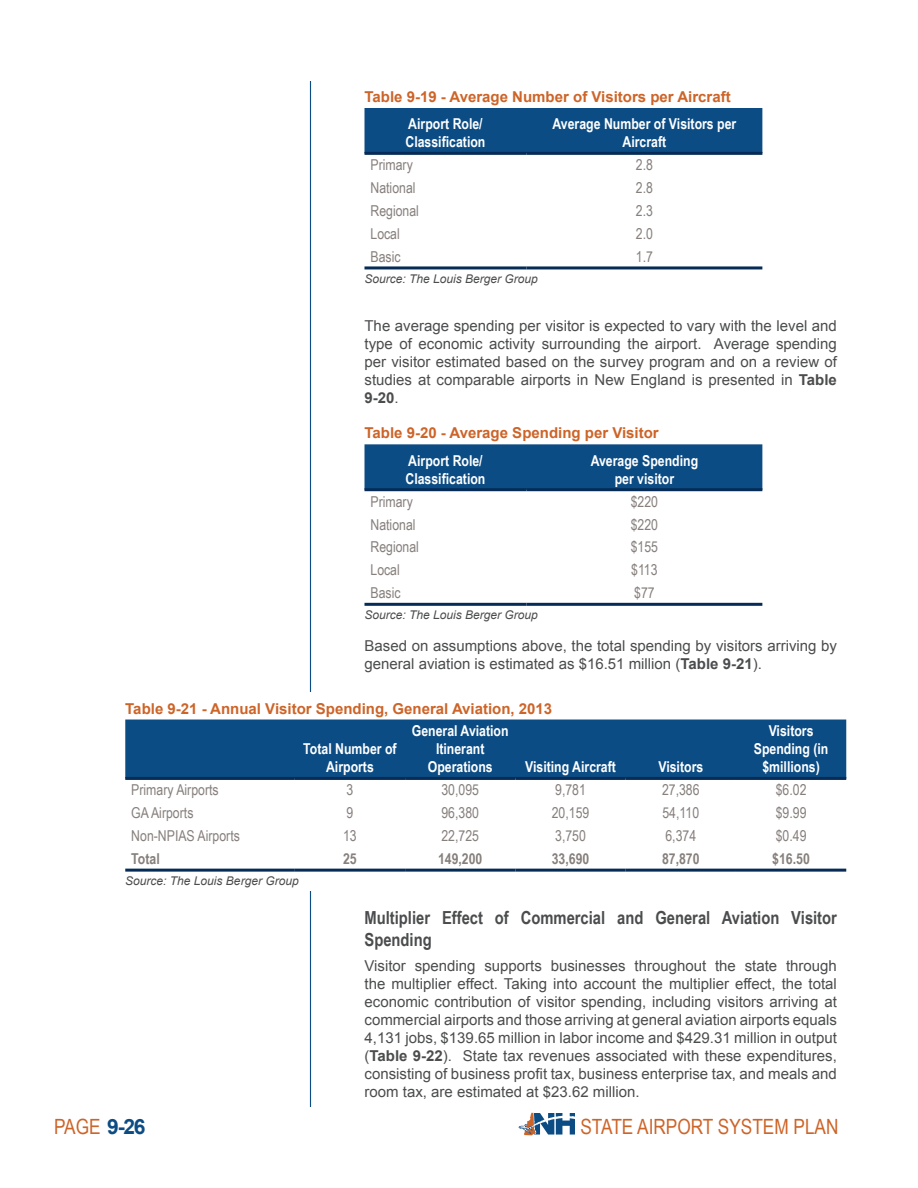
<style>
.page{position:relative;width:918px;height:1188px;background:#fff}
.page>*{position:absolute;margin:0;border:0;box-sizing:border-box;transform-origin:0 0}
.t1{font:21px "Arial Narrow";color:#cd6428}
.Heading__Bold_No_Cap{font:700 18px/21.6px "Arial Narrow";color:#4b4c4d}
.REGULAR_paragraph{font:15px/18px "Arial";color:#4b4c4d;text-align:justify}
.t2{font:700 15px/18px "Arial Narrow";color:#fff;text-align:center}
.t3{font:15px "Arial Narrow";color:#867f7c}
.t4{font:700 15px "Arial";color:#cd6428}
.t5{font:700 15px "Arial Narrow";color:#867f7c}
.t6{font:italic 12px "Arial";color:#4b4c4d}
.s1{font-weight:700}
.s2{font-family:"Arial";font-weight:700;color:#0c4c84}
</style>
<div class="page">
<hr style="left:310px;top:81px;width:1px;height:1026px;background:#0c4c84">
<svg style="left:519px;top:1112px;width:56px;height:24px"></svg>
<div style="left:364px;top:108px;width:398px;height:44px;background:#0c4c84"></div>
<hr style="left:364px;top:152px;width:162px;height:3px;background:#052b56">
<hr style="left:526px;top:152px;width:236px;height:3px;background:#052b56">
<hr style="left:364px;top:266px;width:162px;height:3px;background:#052b56">
<hr style="left:526px;top:266px;width:236px;height:3px;background:#052b56">
<svg style="left:364px;top:491px;width:398px;height:112px"></svg>
<div style="left:364px;top:444px;width:398px;height:44px;background:#0c4c84"></div>
<hr style="left:364px;top:488px;width:162px;height:3px;background:#052b56">
<hr style="left:526px;top:488px;width:236px;height:3px;background:#052b56">
<hr style="left:364px;top:603px;width:162px;height:3px;background:#052b56">
<hr style="left:526px;top:603px;width:236px;height:3px;background:#052b56">
<div style="left:125px;top:693px;width:721px;height:198px;background:#fff"></div>
<svg style="left:125px;top:719px;width:721px;height:150px"></svg>
<div style="left:125px;top:720px;width:721px;height:57px;background:#0c4c84"></div>
<hr style="left:125px;top:777px;width:170px;height:3px;background:#052b56">
<hr style="left:295px;top:777px;width:110px;height:3px;background:#052b56">
<hr style="left:405px;top:777px;width:110px;height:3px;background:#052b56">
<hr style="left:515px;top:777px;width:111px;height:3px;background:#052b56">
<hr style="left:626px;top:777px;width:110px;height:3px;background:#052b56">
<hr style="left:736px;top:777px;width:110px;height:3px;background:#052b56">
<hr style="left:125px;top:869px;width:170px;height:3px;background:#052b56">
<hr style="left:295px;top:869px;width:110px;height:3px;background:#052b56">
<hr style="left:405px;top:869px;width:110px;height:3px;background:#052b56">
<hr style="left:515px;top:869px;width:111px;height:3px;background:#052b56">
<hr style="left:626px;top:869px;width:110px;height:3px;background:#052b56">
<hr style="left:736px;top:869px;width:110px;height:3px;background:#052b56">
<p class="t4" style="left:364px;top:87px;width:368px">Table 9-19 - Average Number of Visitors per Aircraft</p>
<p class="t2" style="left:406px;top:114px;width:81px;text-align:left">Airport Role/<br>Classification</p>
<p class="t2" style="left:553px;top:114px;width:185px">Average Number of Visitors per<br>Aircraft</p>
<p class="t3" style="left:370px;top:154px;width:44px">Primary</p>
<p class="t3" style="left:636px;top:154px;width:19px">2.8</p>
<p class="t3" style="left:370px;top:177px;width:47px">National</p>
<p class="t3" style="left:636px;top:177px;width:19px">2.8</p>
<p class="t3" style="left:370px;top:200px;width:50px">Regional</p>
<p class="t3" style="left:636px;top:200px;width:19px">2.3</p>
<p class="t3" style="left:370px;top:223px;width:31px">Local</p>
<p class="t3" style="left:636px;top:223px;width:19px">2.0</p>
<p class="t3" style="left:370px;top:246px;width:32px">Basic</p>
<p class="t3" style="left:636px;top:246px;width:19px">1.7</p>
<p class="t6" style="left:364px;top:271px;width:175px">Source: The Louis Berger Group</p>
<p class="REGULAR_paragraph" style="left:364px;top:317px;width:474px">The average spending per visitor is expected to vary with the level and type of economic activity surrounding the airport. Average spending per visitor estimated based on the survey program and on a review of studies at comparable airports in New England is presented in <span class="s1">Table 9-20</span>.</p>
<p class="t4" style="left:364px;top:423px;width:296px">Table 9-20 - Average Spending per Visitor</p>
<p class="t2" style="left:406px;top:451px;width:81px;text-align:left">Airport Role/<br>Classification</p>
<p class="t2" style="left:591px;top:451px;width:109px">Average Spending</p>
<p class="t2" style="left:615px;top:469px;width:61px">per visitor</p>
<p class="t3" style="left:370px;top:490px;width:44px">Primary</p>
<p class="t3" style="left:631px;top:490px;width:29px">$220</p>
<p class="t3" style="left:370px;top:513px;width:47px">National</p>
<p class="t3" style="left:631px;top:513px;width:29px">$220</p>
<p class="t3" style="left:370px;top:536px;width:50px">Regional</p>
<p class="t3" style="left:631px;top:536px;width:29px">$155</p>
<p class="t3" style="left:370px;top:559px;width:31px">Local</p>
<p class="t3" style="left:631px;top:559px;width:28px">$113</p>
<p class="t3" style="left:370px;top:582px;width:32px">Basic</p>
<p class="t3" style="left:634px;top:582px;width:22px">$77</p>
<p class="t6" style="left:364px;top:607px;width:175px">Source: The Louis Berger Group</p>
<p class="REGULAR_paragraph" style="left:364px;top:637px;width:474px">Based on assumptions above, the total spending by visitors arriving by general aviation is estimated as $16.51 million (<span class="s1">Table 9-21</span>).</p>
<p class="t4" style="left:125px;top:698px;width:429px">Table 9-21 - Annual Visitor Spending, General Aviation, 2013</p>
<p class="t2" style="left:303px;top:739px;width:95px">Total Number of<br>Airports</p>
<p class="t2" style="left:412px;top:721px;width:98px">General Aviation<br>Itinerant<br>Operations</p>
<p class="t2" style="left:525px;top:757px;width:92px">Visiting Aircraft</p>
<p class="t2" style="left:658px;top:757px;width:46px">Visitors</p>
<p class="t2" style="left:754px;top:721px;width:76px">Visitors<br>Spending (in $millions)</p>
<p class="t3" style="left:131px;top:779px;width:89px">Primary Airports</p>
<p class="t3" style="left:347px;top:779px;width:8px">3</p>
<p class="t3" style="left:441px;top:779px;width:39px">30,095</p>
<p class="t3" style="left:555px;top:779px;width:32px">9,781</p>
<p class="t3" style="left:662px;top:779px;width:39px">27,386</p>
<p class="t3" style="left:776px;top:779px;width:32px">$6.02</p>
<p class="t3" style="left:131px;top:802px;width:64px">GA Airports</p>
<p class="t3" style="left:347px;top:802px;width:8px">9</p>
<p class="t3" style="left:441px;top:802px;width:39px">96,380</p>
<p class="t3" style="left:552px;top:802px;width:39px">20,159</p>
<p class="t3" style="left:662px;top:802px;width:38px">54,110</p>
<p class="t3" style="left:776px;top:802px;width:32px">$9.99</p>
<p class="t3" style="left:131px;top:825px;width:110px">Non-NPIAS Airports</p>
<p class="t3" style="left:343px;top:825px;width:15px">13</p>
<p class="t3" style="left:441px;top:825px;width:39px">22,725</p>
<p class="t3" style="left:555px;top:825px;width:32px">3,750</p>
<p class="t3" style="left:665px;top:825px;width:32px">6,374</p>
<p class="t3" style="left:776px;top:825px;width:32px">$0.49</p>
<p class="t5" style="left:131px;top:847px;width:30px">Total</p>
<p class="t5" style="left:343px;top:847px;width:15px">25</p>
<p class="t5" style="left:438px;top:847px;width:46px">149,200</p>
<p class="t5" style="left:552px;top:847px;width:39px">33,690</p>
<p class="t5" style="left:662px;top:847px;width:39px">87,870</p>
<p class="t5" style="left:772px;top:847px;width:39px">$16.50</p>
<p class="t6" style="left:125px;top:873px;width:175px">Source: The Louis Berger Group</p>
<p class="Heading__Bold_No_Cap" style="left:364px;top:906px;width:474px">Multiplier Effect of Commercial and General Aviation Visitor<br>Spending</p>
<p class="REGULAR_paragraph" style="left:364px;top:956px;width:474px">Visitor spending supports businesses throughout the state through the multiplier effect. Taking into account the multiplier effect, the total economic contribution of visitor spending, including visitors arriving at commercial airports and those arriving at general aviation airports equals 4,131 jobs, $139.65 million in labor income and $429.31 million in output (<span class="s1">Table 9-22</span>). State tax revenues associated with these expenditures, consisting of business profit tax, business enterprise tax, and meals and room tax, are estimated at $23.62 million.</p>
<p class="t1" style="left:54px;top:1111px;width:93px">PAGE <span class="s2">9-26</span></p>
<h1 class="t1" style="left:580px;top:1111px;width:260px">STATE AIRPORT SYSTEM PLAN</h1>
</div>
